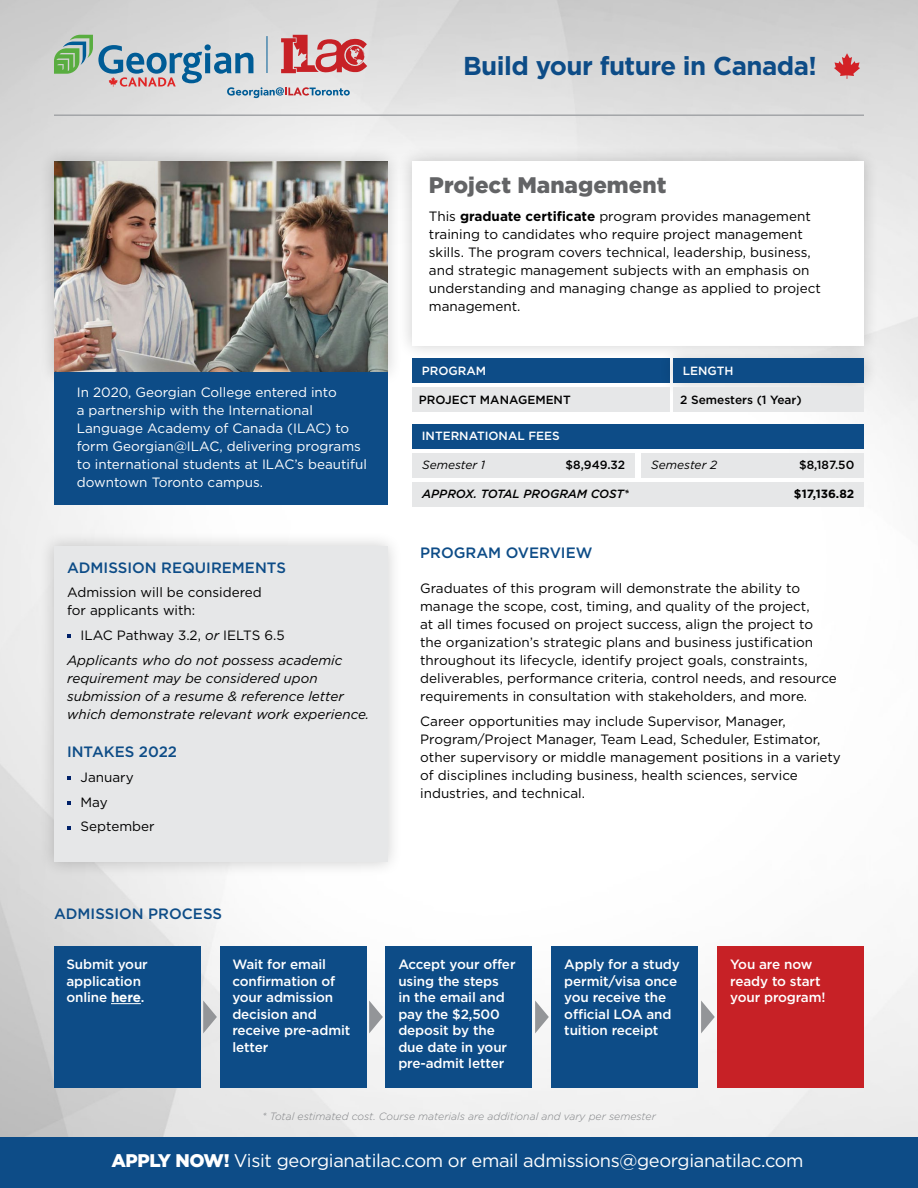
<style>
.page{position:relative;width:918px;height:1188px;background:#fff}
.page>*{position:absolute;margin:0;border:0;box-sizing:border-box;transform-origin:0 0}
.t1{font:700 25.8px "Gotham";letter-spacing:-.02em;color:#0d4c87}
.t2{font:900 22.5px "Gotham";color:#636466}
.t3{font:18.3px "Gotham";letter-spacing:-.02em;color:#fff}
.t4{font:500 15px "Gotham";color:#0d4c87}
.t5{font:13.5px/18px "Gotham";color:#000}
.t6{font:500 13.5px/16.5px "Gotham";letter-spacing:-.01em;color:#fff}
.t7{font:13.5px/18px "Gotham";color:#fff}
.t8{font:italic 13.5px/18px "Gotham";color:#000}
.t9{font:500 11.85px "Gotham";color:#000}
.t10{font:500 11.85px "Gotham";color:#fff}
.t11{font:italic 500 11.85px "Gotham";color:#000}
.t12{font:italic 11.85px "Gotham";color:#000}
.t13{font:700 11.85px "Gotham";color:#000}
.t14{font:italic 300 10.5px "Gotham";color:#808285}
.s1{font-style:normal}
.s2{font-weight:700}
.s3{font-weight:900}
</style>
<div class="page">
<img style="left:0;top:0;width:918px;height:1137px">
<svg style="left:834px;top:53px;width:26px;height:26px"></svg>
<hr style="left:54px;top:114px;width:810px;height:2px;background:#a3a5a8">
<div style="left:397px;top:146px;width:482px;height:215px;background:#000;opacity:.2"></div>
<div style="left:412px;top:161px;width:452px;height:185px;background:#fff"></div>
<div style="left:39px;top:146px;width:364px;height:242px;background:#000;opacity:.2"></div>
<img style="left:54px;top:161px;width:334px;height:212px">
<div style="left:54px;top:373px;width:334px;height:132px;background:#0d4c87"></div>
<div style="left:0;top:1137px;width:918px;height:51px;background:#0d4c87"></div>
<div style="left:412px;top:358px;width:257px;height:25px;background:#0d4c87"></div>
<div style="left:658px;top:343px;width:221px;height:55px;background:#000;opacity:.2"></div>
<div style="left:674px;top:358px;width:190px;height:25px;background:#0d4c87"></div>
<div style="left:412px;top:387px;width:257px;height:25px;background:#e6e7e8"></div>
<div style="left:674px;top:388px;width:190px;height:24px;background:#e6e7e8"></div>
<svg style="left:54px;top:35px;width:313px;height:63px;background:#bbb7bb"></svg>
<div style="left:39px;top:531px;width:364px;height:346px;background:#000;opacity:.2"></div>
<div style="left:54px;top:546px;width:334px;height:316px;background:#e6e7e8"></div>
<div style="left:54px;top:946px;width:146px;height:142px;background:#0d4c87"></div>
<hr style="left:111px;top:1003px;width:30px;height:1px;background:#fff">
<div style="left:220px;top:946px;width:146px;height:142px;background:#0d4c87"></div>
<div style="left:386px;top:946px;width:146px;height:142px;background:#0d4c87"></div>
<div style="left:552px;top:946px;width:146px;height:142px;background:#0d4c87"></div>
<div style="left:718px;top:946px;width:146px;height:142px;background:#c72126"></div>
<svg style="left:203px;top:1001px;width:14px;height:32px"></svg>
<svg style="left:369px;top:1001px;width:14px;height:32px"></svg>
<svg style="left:535px;top:1001px;width:14px;height:32px"></svg>
<svg style="left:701px;top:1001px;width:14px;height:32px"></svg>
<div style="left:412px;top:424px;width:452px;height:24px;background:#0d4c87"></div>
<div style="left:412px;top:453px;width:223px;height:24px;background:#e6e7e8"></div>
<div style="left:641px;top:453px;width:223px;height:24px;background:#e6e7e8"></div>
<div style="left:412px;top:482px;width:452px;height:24px;background:#e6e7e8"></div>
<h1 class="t1" style="left:463px;top:49px;width:355px">Build your future in Canada!</h1>
<p class="t7" style="left:77px;top:383px;width:292px">In 2020, Georgian College entered into<br>a partnership with the International Language Academy of Canada (ILAC) to form Georgian@ILAC, delivering programs to international students at ILAC’s beautiful downtown Toronto campus.</p>
<p class="t4" style="left:67px;top:558px;width:220px">ADMISSION REQUIREMENTS</p>
<p class="t5" style="left:67px;top:583px;width:196px">Admission will be considered for applicants with:</p>
<p class="t8" style="left:67px;top:623px;width:277px;line-height:24.8px;text-indent:14px"><span class="s1">ILAC Pathway 3.2,</span> or <span class="s1">IELTS 6.5<br></span>Applicants who do not possess academic</p>
<p class="t8" style="left:67px;top:669px;width:304px">requirement may be considered upon submission of a resume &amp; reference letter which demonstrate relevant work experience.</p>
<p class="t4" style="left:67px;top:742px;width:112px">INTAKES 2022</p>
<p class="t5" style="left:81px;top:765px;width:76px;line-height:24.8px">January<br>May<br>September</p>
<p class="t4" style="left:54px;top:904px;width:170px">ADMISSION PROCESS</p>
<h2 class="t2" style="left:429px;top:169px;width:239px">Project Management</h2>
<p class="t5" style="left:429px;top:207px;width:393px">This <span class="s2">graduate certificate</span> program provides management training to candidates who require project management skills. The program covers technical, leadership, business, and strategic management subjects with an emphasis on understanding and managing change as applied to project management.</p>
<p class="t10" style="left:422px;top:363px;width:66px">PROGRAM</p>
<p class="t10" style="left:683px;top:363px;width:52px">LENGTH</p>
<p class="t9" style="left:419px;top:392px;width:153px">PROJECT MANAGEMENT</p>
<p class="t9" style="left:680px;top:392px;width:123px">2 Semesters (1 Year)</p>
<p class="t10" style="left:422px;top:428px;width:139px">INTERNATIONAL FEES</p>
<p class="t12" style="left:422px;top:458px;width:65px">Semester 1</p>
<p class="t9" style="left:566px;top:457px;width:61px">$8,949.32</p>
<p class="t12" style="left:651px;top:458px;width:67px">Semester 2</p>
<p class="t9" style="left:799px;top:457px;width:57px">$8,187.50</p>
<p class="t13" style="left:794px;top:486px;width:62px">$17,136.82</p>
<p class="t11" style="left:422px;top:486px;width:208px">APPROX. TOTAL PROGRAM COST*</p>
<p class="t4" style="left:420px;top:543px;width:174px">PROGRAM OVERVIEW</p>
<p class="t5" style="left:420px;top:579px;width:418px">Graduates of this program will demonstrate the ability to manage the scope, cost, timing, and quality of the project,<br>at all times focused on project success, align the project to the organization’s strategic plans and business justification throughout its lifecycle, identify project goals, constraints, deliverables, performance criteria, control needs, and resource requirements in consultation with stakeholders, and more.</p>
<p class="t5" style="left:420px;top:712px;width:422px">Career opportunities may include Supervisor, Manager, Program/Project Manager, Team Lead, Scheduler, Estimator, other supervisory or middle management positions in a variety of disciplines including business, health sciences, service industries, and technical.</p>
<p class="t6" style="left:66px;top:956px;width:83px">Submit your application online <span class="s2">here</span>.</p>
<p class="t6" style="left:232px;top:956px;width:119px">Wait for email confirmation of your admission decision and receive pre-admit letter</p>
<p class="t6" style="left:398px;top:956px;width:119px">Accept your offer using the steps<br>in the email and pay the $2,500 deposit by the due date in your pre-admit letter</p>
<p class="t6" style="left:564px;top:956px;width:117px">Apply for a study permit/visa once you receive the official LOA and tuition receipt</p>
<p class="t6" style="left:730px;top:956px;width:97px">You are now ready to start your program!</p>
<p class="t14" style="left:262px;top:1110px;width:395px">* Total estimated cost. Course materials are additional and vary per semester</p>
<h3 class="t3" style="left:111px;top:1149px;width:694px"><span class="s3">APPLY NOW!</span> Visit georgianatilac.com or email admissions@georgianatilac.com</h3>
</div>
